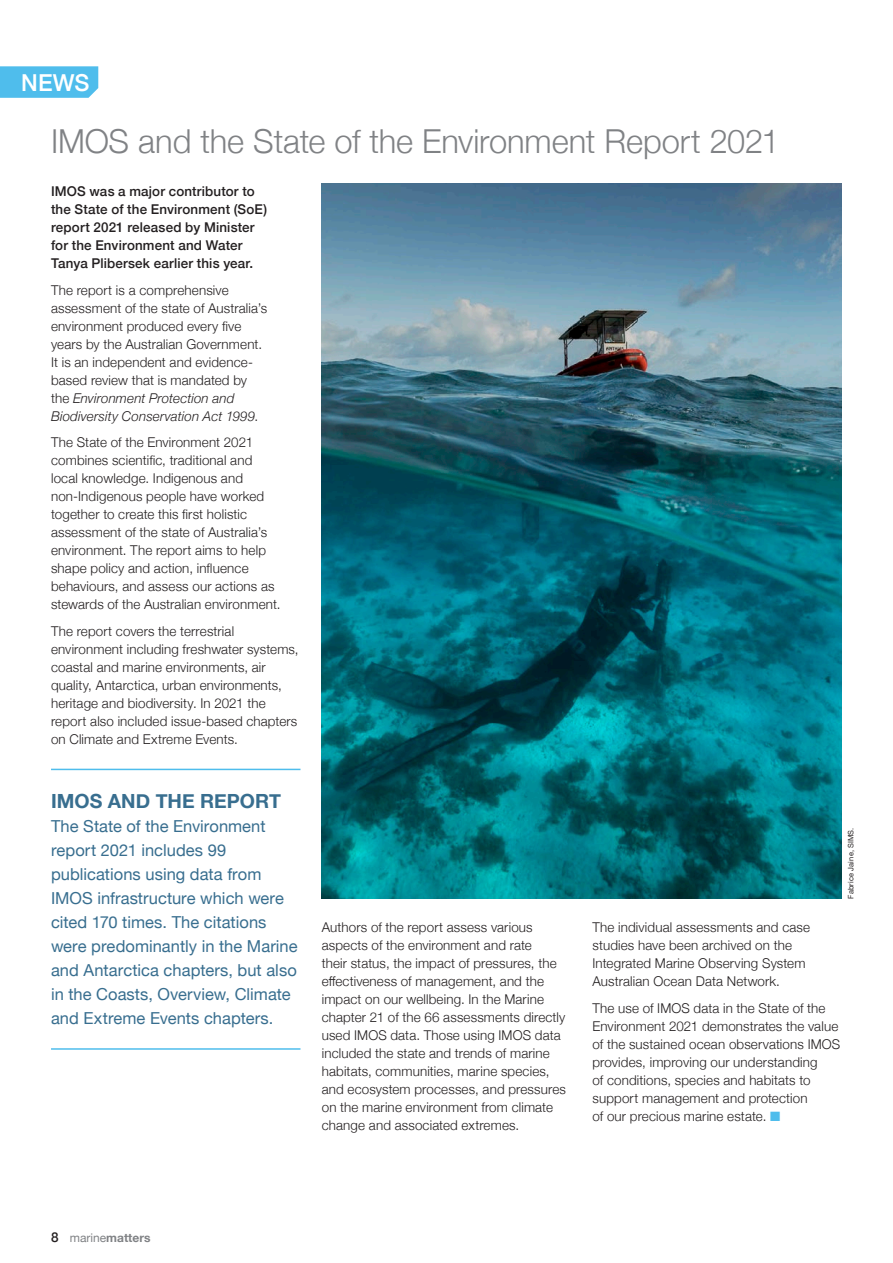
<style>
.page{position:relative;width:893px;height:1263px;background:#fff}
.page>*{position:absolute;margin:0;border:0;box-sizing:border-box;transform-origin:0 0}
.Grey_news_headings{font:300 33px "Helvetica Neue";letter-spacing:-.005em;color:#808285}
.t1{font:500 23.4px "Helvetica Neue";color:#fff}
._1_Body_Copy_Helveti{font:700 19.5px "Helvetica Neue";color:#386e8f}
._1_Body_Copy_Helveti-2{font:16.5px/24px "Helvetica Neue";color:#386e8f}
._1_Body_Copy_Helveti-3{font:300 13.5px/18px "Helvetica Neue";letter-spacing:.01em;color:#231f20}
._1_Body_Copy_Helveti-4{font:500 13.5px/18px "Helvetica Neue";letter-spacing:.01em;color:#231f20}
.t2{font:700 12px "Helvetica Neue";color:#808285}
._7_photo_credits{font:7.5px "Helvetica Neue";letter-spacing:.025em;color:#231f20}
.s1{font-style:italic}
.s2{color:#4fbdec}
.s3{font-weight:500;font-size:13.5px;color:#231f20}
.s4{font-weight:400}
</style>
<div class="page">
<img style="left:322px;top:183px;width:520px;height:715px">
<svg style="left:0;top:66px;width:98px;height:32px;background:#54bfec"></svg>
<hr style="left:51px;top:769px;width:249px;height:1px;background:#4fbdec">
<hr style="left:51px;top:1048px;width:249px;height:2px;background:#4fbdec">
<h2 class="t1" style="left:21px;top:64px;width:70px">NEWS</h2>
<p class="Grey_news_headings" style="left:51px;top:115px;width:730px">IMOS and the State of the Environment Report 2021</p>
<p class="_1_Body_Copy_Helveti-4" style="left:51px;top:181px;width:218px">IMOS was a major contributor to the State of the Environment (SoE) report 2021 released by Minister for the Environment and Water<br>Tanya Plibersek earlier this year.</p>
<p class="_1_Body_Copy_Helveti-3" style="left:51px;top:280px;width:218px">The report is a comprehensive assessment of the state of Australia’s environment produced every five years by the Australian Government.<br>It is an independent and evidence&shy;based review that is mandated by the <span class="s1">Environment Protection and Biodiversity Conservation Act 1999</span>.</p>
<p class="_1_Body_Copy_Helveti-3" style="left:51px;top:433px;width:231px">The State of the Environment 2021 combines scientific, traditional and local knowledge. Indigenous and non-Indigenous people have worked together to create this first holistic assessment of the state of Australia’s environment. The report aims to help shape policy and action, influence behaviours, and assess our actions as stewards of the Australian environment.</p>
<p class="_1_Body_Copy_Helveti-3" style="left:51px;top:621px;width:249px">The report covers the terrestrial environment including freshwater systems, coastal and marine environments, air quality, Antarctica, urban environments, heritage and biodiversity. In 2021 the report also included issue-based chapters on Climate and Extreme Events.</p>
<p class="_1_Body_Copy_Helveti" style="left:51px;top:786px;width:232px">IMOS AND THE REPORT</p>
<p class="_1_Body_Copy_Helveti-2" style="left:51px;top:815px;width:248px">The State of the Environment report 2021 includes 99 publications using data from<br>IMOS infrastructure which were cited 170 times. The citations were predominantly in the Marine and Antarctica chapters, but also in the Coasts, Overview, Climate and Extreme Events chapters.</p>
<p class="_7_photo_credits" style="left:845px;top:898px;width:73px;rotate:-90deg">Fabrice Jaine, SIMS.</p>
<p class="_1_Body_Copy_Helveti-3" style="left:322px;top:917px;width:246px">Authors of the report assess various aspects of the environment and rate<br>their status, the impact of pressures, the effectiveness of management, and the impact on our wellbeing. In the Marine chapter 21 of the 66 assessments directly used IMOS data. Those using IMOS data included the state and trends of marine habitats, communities, marine species, and ecosystem processes, and pressures on the marine environment from climate change and associated extremes.</p>
<p class="_1_Body_Copy_Helveti-3" style="left:592px;top:917px;width:219px">The individual assessments and case studies have been archived on the Integrated Marine Observing System Australian Ocean Data Network.</p>
<p class="_1_Body_Copy_Helveti-3" style="left:592px;top:998px;width:249px">The use of IMOS data in the State of the Environment 2021 demonstrates the value of the sustained ocean observations IMOS provides, improving our understanding<br>of conditions, species and habitats to support management and protection<br>of our precious marine estate. <span class="s2">■</span></p>
<p class="t2" style="left:51px;top:1228px;width:101px"><span class="s3">8</span> <span class="s4">marine</span>matters</p>
</div>
